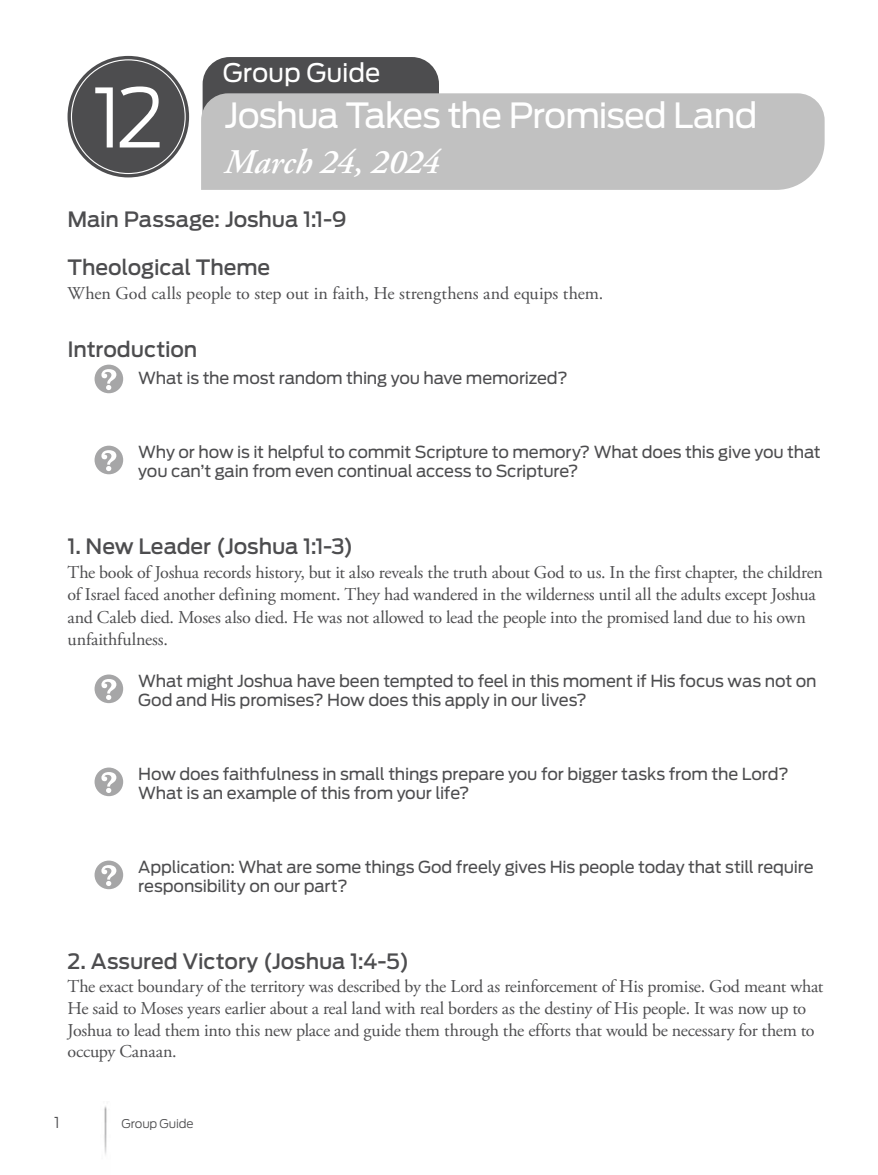
<style>
.page{position:relative;width:878px;height:1175px;background:#fff}
.page>*{position:absolute;margin:0;border:0;box-sizing:border-box;transform-origin:0 0}
.t1{font:300 81px "Antenna";color:#fff}
.t2{font:34.5px "Antenna";letter-spacing:-.03em;color:#fff}
.t3{font:italic 600 34.5px "Adobe Garamond Pro";letter-spacing:-.01em;color:#fff}
.t4{font:25.5px "Antenna";letter-spacing:-.005em;color:#fff}
.t5{font:500 21px "Antenna";letter-spacing:-.005em;color:#4d4d4f}
.t6{font:18px/22.5px "Adobe Garamond Pro";letter-spacing:-.015em;color:#4d4d4f}
.t7{font:16.5px/19.5px "Antenna";letter-spacing:-.015em;color:#4d4d4f}
.t8{font:300 15px "Antenna";color:#4d4d4f}
.t9{font:300 12px "Antenna";letter-spacing:-.01em;color:#4d4d4f}
</style>
<div class="page">
<div style="left:202px;top:57px;width:237px;height:106px;background:#4d4d4f;border-radius:27px"></div>
<div style="left:201px;top:93px;width:623px;height:97px;background:#c1c1c1"></div>
<img style="left:104px;top:1106px;width:3px;height:49px">
<div style="left:68px;top:56px;width:121px;height:121px;background:#4d4d4f;border-radius:50%"></div>
<svg style="left:94px;top:364px;width:29px;height:29px"></svg>
<svg style="left:94px;top:445px;width:29px;height:29px"></svg>
<svg style="left:94px;top:674px;width:29px;height:29px"></svg>
<svg style="left:94px;top:767px;width:29px;height:29px"></svg>
<svg style="left:94px;top:860px;width:29px;height:29px"></svg>
<h1 class="t1" style="left:92px;top:70px;width:74px">12</h1>
<h3 class="t4" style="left:223px;top:57px;width:159px">Group Guide</h3>
<h2 class="t2" style="left:224px;top:95px;width:534px">Joshua Takes the Promised Land</h2>
<h2 class="t3" style="left:224px;top:143px;width:216px">March 24, 2024</h2>
<p class="t5" style="left:68px;top:207px;width:281px">Main Passage: Joshua 1:1-9</p>
<p class="t5" style="left:68px;top:255px;width:204px">Theological Theme</p>
<p class="t6" style="left:68px;top:282px;width:537px">When God calls people to step out in faith, He strengthens and equips them.</p>
<p class="t5" style="left:68px;top:336px;width:131px">Introduction</p>
<p class="t7" style="left:138px;top:369px;width:431px">What is the most random thing you have memorized?</p>
<p class="t7" style="left:138px;top:442px;width:684px">Why or how is it helpful to commit Scripture to memory? What does this give you that you can’t gain from even continual access to Scripture?</p>
<p class="t5" style="left:68px;top:534px;width:287px">1. New Leader (Joshua 1:1-3)</p>
<p class="t6" style="left:68px;top:561px;width:757px">The book of Joshua records history, but it also reveals the truth about God to us. In the first chapter, the children of Israel faced another defining moment. They had wandered in the wilderness until all the adults except Joshua and Caleb died. Moses also died. He was not allowed to lead the people into the promised land due to his own unfaithfulness.</p>
<p class="t7" style="left:138px;top:671px;width:679px">What might Joshua have been tempted to feel in this moment if His focus was not on<br>God and His promises? How does this apply in our lives?</p>
<p class="t7" style="left:138px;top:764px;width:652px">How does faithfulness in small things prepare you for bigger tasks from the Lord?<br>What is an example of this from your life?</p>
<p class="t7" style="left:138px;top:857px;width:676px">Application: What are some things God freely gives His people today that still require responsibility on our part?</p>
<p class="t5" style="left:68px;top:948px;width:343px">2. Assured Victory (Joshua 1:4-5)</p>
<p class="t6" style="left:68px;top:976px;width:757px;line-height:21.8px">The exact boundary of the territory was described by the Lord as reinforcement of His promise. God meant what He said to Moses years earlier about a real land with real borders as the destiny of His people. It was now up to Joshua to lead them into this new place and guide them through the efforts that would be necessary for them to occupy Canaan.</p>
<p class="t8" style="left:54px;top:1113px;width:7px">1</p>
<p class="t9" style="left:122px;top:1116px;width:73px">Group Guide</p>
</div>
